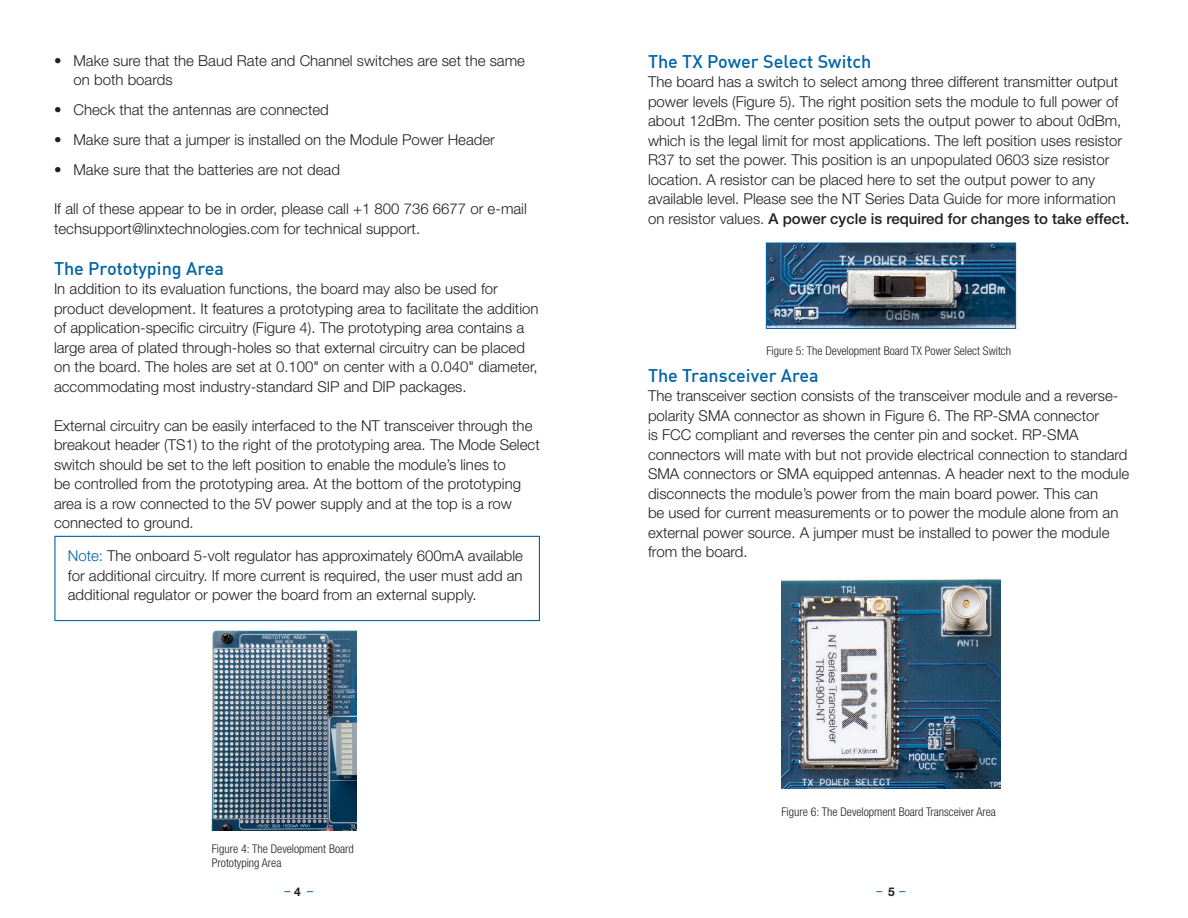
<style>
.page{position:relative;width:1188px;height:918px;background:#fff}
.page>*{position:absolute;margin:0;border:0;box-sizing:border-box;transform-origin:0 0}
.t1{font:500 18px "DIN Offc";color:#0065a4}
.t2{font:300 15px/19.5px "Helvetica Neue";color:#231f20}
.t3{font:300 condensed 12px/14.4px "Helvetica Neue";color:#231f20}
.t4{font:12px "Helvetica Neue";color:#0065a4}
.t5{font:700 12px "Helvetica Neue";color:#231f20}
.s1{color:#0065a4}
.s2{font-weight:500}
</style>
<div class="page">
<div style="left:54px;top:536px;width:486px;height:85px;border:1px solid #0065a4"></div>
<img style="left:211px;top:630px;width:146px;height:200px">
<img style="left:768px;top:245px;width:246px;height:82px">
<div style="left:766px;top:243px;width:250px;height:86px;border:1px solid #0065a4"></div>
<img style="left:782px;top:578px;width:218px;height:210px">
<p class="t2" style="left:74px;top:50px;width:453px;text-indent:-20px">•฀ Make sure that the Baud Rate and Channel switches are set the same on both boards</p>
<p class="t2" style="left:54px;top:100px;width:276px">•฀ Check that the antennas are connected</p>
<p class="t2" style="left:54px;top:130px;width:443px">•฀ Make sure that a jumper is installed on the Module Power Header</p>
<p class="t2" style="left:54px;top:160px;width:287px">•฀ Make sure that the batteries are not dead</p>
<p class="t2" style="left:54px;top:201px;width:474px">If all of these appear to be in order, please call +1 800 736 6677 or e-mail techsupport@linxtechnologies.com for technical support.</p>
<p class="t1" style="left:54px;top:262px;width:171px">The Prototyping Area</p>
<p class="t2" style="left:54px;top:281px;width:486px">In addition to its evaluation functions, the board may also be used for product development. It features a prototyping area to facilitate the addition of application-specific circuitry (Figure 4). The prototyping area contains a large area of plated through-holes so that external circuitry can be placed on the board. The holes are set at 0.100" on center with a 0.040" diameter, accommodating most industry-standard SIP and DIP packages.</p>
<p class="t2" style="left:54px;top:417px;width:487px">External circuitry can be easily interfaced to the NT transceiver through the breakout header (TS1) to the right of the prototyping area. The Mode Select switch should be set to the left position to enable the module’s lines to<br>be controlled from the prototyping area. At the bottom of the prototyping area is a row connected to the 5V power supply and at the top is a row connected to ground.</p>
<p class="t2" style="left:68px;top:547px;width:457px;text-align:justify"><span class="s1">Note:</span> The onboard 5-volt regulator has approximately 600mA available for additional circuitry. If more current is required, the user must add an additional regulator or power the board from an external supply.</p>
<p class="t1" style="left:648px;top:55px;width:225px">The TX Power Select Switch</p>
<p class="t2" style="left:648px;top:74px;width:483px">The board has a switch to select among three different transmitter output power levels (Figure 5). The right position sets the module to full power of about 12dBm. The center position sets the output power to about 0dBm, which is the legal limit for most applications. The left position uses resistor R37 to set the power. This position is an unpopulated 0603 size resistor location. A resistor can be placed here to set the output power to any available level. Please see the NT Series Data Guide for more information on resistor values. <span class="s2">A power cycle is required for changes to take effect.</span></p>
<p class="t3" style="left:766px;top:344px;width:246px">Figure 5: The Development Board TX Power Select Switch</p>
<p class="t1" style="left:648px;top:369px;width:172px">The Transceiver Area</p>
<p class="t2" style="left:648px;top:388px;width:483px">The transceiver section consists of the transceiver module and a reverse&shy;polarity SMA connector as shown in Figure 6. The RP-SMA connector<br>is FCC compliant and reverses the center pin and socket. RP-SMA connectors will mate with but not provide electrical connection to standard SMA connectors or SMA equipped antennas. A header next to the module disconnects the module’s power from the main board power. This can<br>be used for current measurements or to power the module alone from an external power source. A jumper must be installed to power the module from the board.</p>
<p class="t3" style="left:782px;top:805px;width:216px">Figure 6: The Development Board Transceiver Area</p>
<p class="t3" style="left:212px;top:843px;width:144px">Figure 4: The Development Board<br>Prototyping Area</p>
<p class="t5" style="left:294px;top:887px;width:8px">4</p>
<p class="t5" style="left:888px;top:887px;width:8px">5</p>
<p class="t4" style="left:284px;top:887px;width:30px">– –</p>
<p class="t4" style="left:877px;top:887px;width:30px">– –</p>
</div>
